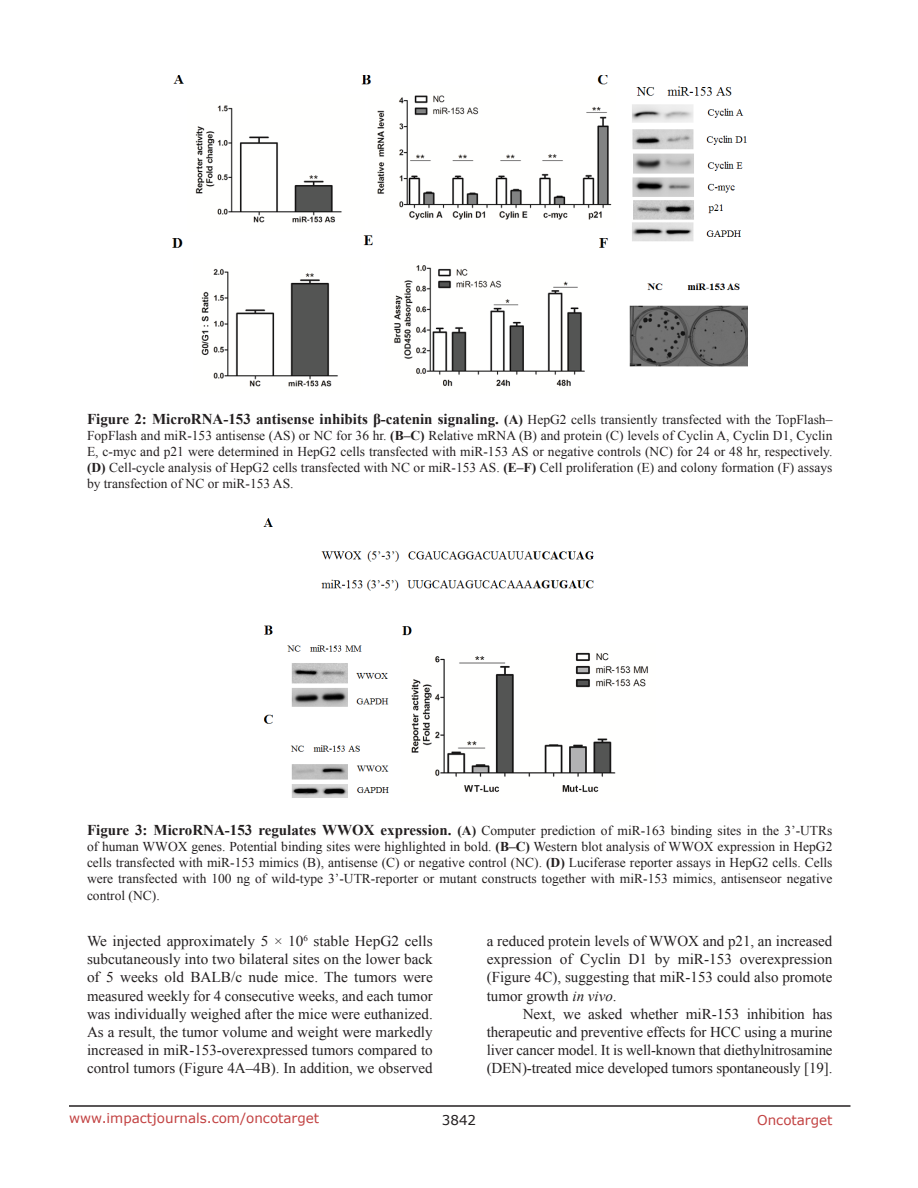
<style>
.page{position:relative;width:918px;height:1188px;background:#fff}
.page>*{position:absolute;margin:0;border:0;box-sizing:border-box;transform-origin:0 0}
.BodyText{font:15px/18.1px "Times New Roman";color:#231f20;text-align:justify}
.FigureText{font:700 15px "Times New Roman";color:#231f20}
.FigureText-2{font:13.5px/16.2px "Times New Roman";color:#231f20;text-align:justify}
.t1{font:13.5px "Verdana";color:#c24141}
.t2{font:13.5px "Verdana";color:#231f20}
.s1{font-size:13.5px}
.s2{font-weight:400;font-size:13.5px}
.s3{font-weight:700}
.s4{font-weight:700;font-size:15px}
.s5{font-style:italic}
</style>
<div class="page">
<hr style="left:69px;top:1105px;width:781px;height:2px;background:#231f20">
<img style="left:264px;top:518px;width:384px;height:280px">
<img style="left:172px;top:75px;width:575px;height:312px">
<p class="FigureText" style="left:87px;top:408px;width:747px">Figure 2: MicroRNA-153 antisense inhibits β-catenin signaling. <span class="s1">(A)</span> <span class="s2">HepG2 cells transiently transfected with the TopFlash–</span></p>
<p class="FigureText-2" style="left:87px;top:427px;width:747px">FopFlash and miR-153 antisense (AS) or NC for 36 hr. <span class="s3">(B–C)</span> Relative mRNA (B) and protein (C) levels of Cyclin A, Cyclin D1, Cyclin E, c-myc and p21 were determined in HepG2 cells transfected with miR-153 AS or negative controls (NC) for 24 or 48 hr, respectively. <span class="s3">(D)</span> Cell-cycle analysis of HepG2 cells transfected with NC or miR-153 AS. <span class="s3">(E–F)</span> Cell proliferation (E) and colony formation (F) assays by transfection of NC or miR-153 AS.</p>
<p class="FigureText-2" style="left:87px;top:822px;width:747px"><span class="s4">Figure 3: MicroRNA-153 regulates WWOX expression.</span> <span class="s3">(A)</span> Computer prediction of miR-163 binding sites in the 3’-UTRs of human WWOX genes. Potential binding sites were highlighted in bold. <span class="s3">(B–C)</span> Western blot analysis of WWOX expression in HepG2 cells transfected with miR-153 mimics (B), antisense (C) or negative control (NC). <span class="s3">(D)</span> Luciferase reporter assays in HepG2 cells. Cells were transfected with 100 ng of wild-type 3’-UTR-reporter or mutant constructs together with miR-153 mimics, antisenseor negative control (NC).</p>
<p class="BodyText" style="left:87px;top:932px;width:347px">We injected approximately 5 × 10<sup>6</sup> stable HepG2 cells subcutaneously into two bilateral sites on the lower back of 5 weeks old BALB/c nude mice. The tumors were measured weekly for 4 consecutive weeks, and each tumor was individually weighed after the mice were euthanized.<br>As a result, the tumor volume and weight were markedly increased in miR-153-overexpressed tumors compared to control tumors (Figure 4A–4B). In addition, we observed</p>
<p class="BodyText" style="left:487px;top:932px;width:347px">a reduced protein levels of WWOX and p21, an increased expression of Cyclin D1 by miR-153 overexpression (Figure 4C), suggesting that miR-153 could also promote tumor growth <span class="s5">in vivo</span>.</p>
<p class="BodyText" style="left:487px;top:1004px;width:347px;text-indent:36px">Next, we asked whether miR-153 inhibition has therapeutic and preventive effects for HCC using a murine liver cancer model. It is well-known that diethylnitrosamine (DEN)-treated mice developed tumors spontaneously [19].</p>
<p class="t1" style="left:69px;top:1109px;width:252px">www.impactjournals.com/oncotarget</p>
<p class="t2" style="left:442px;top:1111px;width:36px">3842</p>
<p class="t1" style="left:757px;top:1111px;width:77px">Oncotarget</p>
</div>
